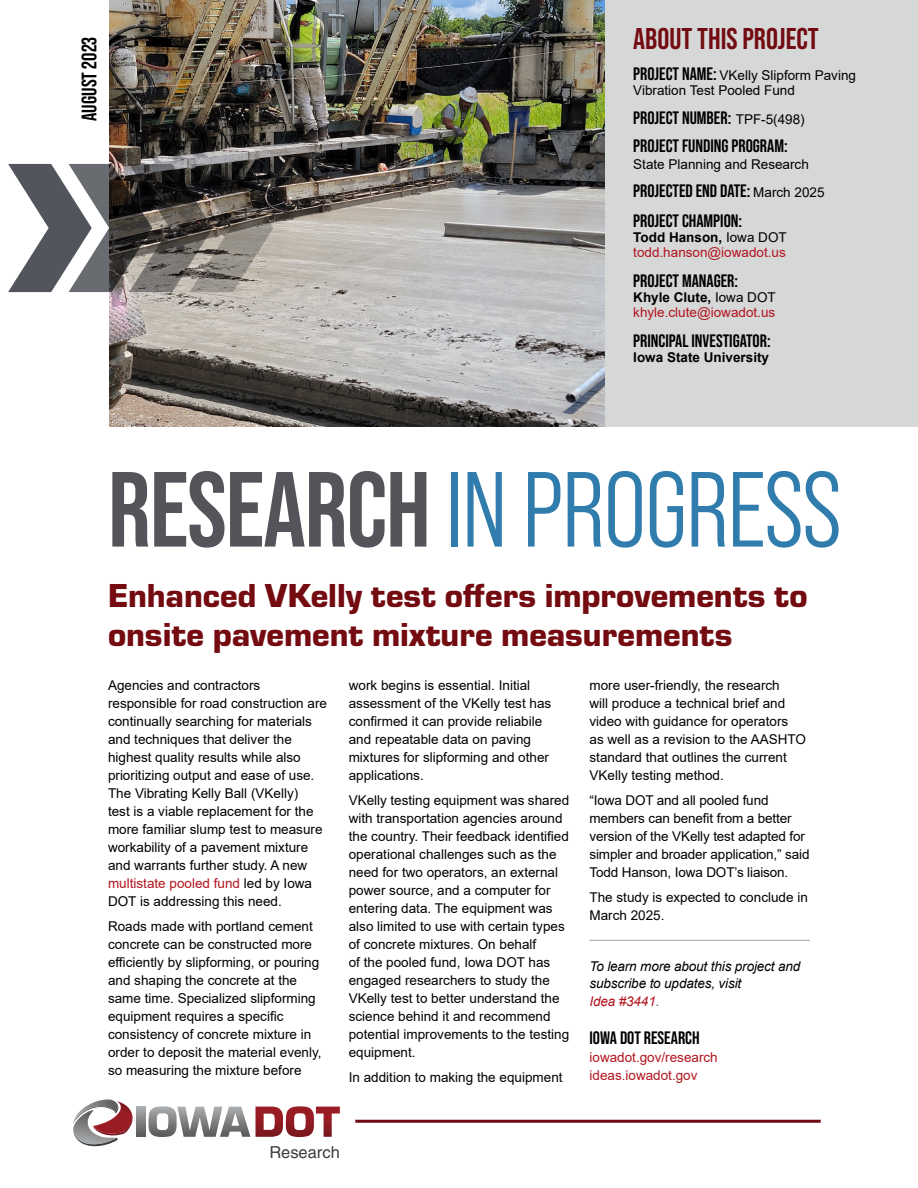
<style>
.page{position:relative;width:918px;height:1188px;background:#fff}
.page>*{position:absolute;margin:0;border:0;box-sizing:border-box;transform-origin:0 0}
.H1_-_Research_Solutions{font:106.5px "Bebas Neue Pro Middle";letter-spacing:-.01em;color:#307cac}
.H2_-_Page_1_headline{font:900 34.5px/39px "Eurostile";color:#730b11}
.H3_-_subhead{font:700 30px "Bebas Neue Pro";color:#730b12}
.about_this_project{font:700 21px "Bebas Neue Pro";color:#000}
.about_this_project-2{font:700 18px "Bebas Neue Pro";color:#000}
.Sidebar_text{font:700 18px "Bebas Neue Pro";color:#000}
.body_copy{font:700 18px "Bebas Neue Pro";color:#000}
.t1{font:16.5px "Helvetica";color:#3d3d3d}
.Completion_date{font:13.5px/18px "Arial";color:#000}
.about_this_project-3{font:13.5px/15px "Arial";color:#b2151f}
.Completion_date-2{font:italic 13.5px/17.7px "Arial";letter-spacing:-.01em;color:#000}
.Project_Name__bold{font:13.5px/15px "Arial";color:#000}
.body_copy-2{font:13.5px/18px "Arial";color:#b2151f}
.Sidebar_text-2{font:13.5px "Arial";color:#000}
.about_this_project-4{font:700 13.5px "Arial";color:#000}
.s1{font-family:"Bebas Neue Pro";font-weight:700;font-size:18px}
.s2{font-family:"Arial";font-weight:400;font-size:13.5px}
.s3{font-weight:700;color:#000}
.s4{color:#000}
.s5{font-family:"Bebas Neue Pro";font-weight:700;color:#54555a}
.s6{color:#b2151f}
.s7{color:#54555a}
</style>
<div class="page">
<img style="left:110px;top:0;width:496px;height:427px">
<div style="left:606px;top:0;width:312px;height:427px;background:#d6d7d7"></div>
<svg style="left:8px;top:164px;width:265px;height:128px;background:#73716f"></svg>
<svg style="left:137px;top:1107px;width:8px;height:30px"></svg>
<svg style="left:148px;top:1106px;width:102px;height:31px"></svg>
<svg style="left:256px;top:1106px;width:84px;height:31px"></svg>
<svg style="left:73px;top:1099px;width:60px;height:47px"></svg>
<hr style="left:355px;top:1120px;width:466px;height:3px;background:#730b12">
<hr style="left:590px;top:940px;width:220px;height:1px;background:#a9abac">
<p class="about_this_project" style="left:77px;top:121px;width:86px;rotate:-90deg">AUGUST 2023</p>
<h3 class="H3_-_subhead" style="left:633px;top:21px;width:187px">ABOUT THIS PROJECT</h3>
<p class="Project_Name__bold" style="left:633px;top:68px;width:224px"><span class="s1">PROJECT NAME:</span> VKelly Slipform Paving<br>Vibration Test Pooled Fund</p>
<p class="Sidebar_text" style="left:633px;top:107px;width:173px">PROJECT NUMBER: <span class="s2">TPF-5(498)</span></p>
<p class="Sidebar_text" style="left:633px;top:136px;width:156px">PROJECT FUNDING PROGRAM:</p>
<p class="Sidebar_text-2" style="left:633px;top:155px;width:177px">State Planning and Research</p>
<p class="about_this_project-2" style="left:633px;top:181px;width:193px">PROJECTED END DATE: <span class="s2">March 2025</span></p>
<p class="about_this_project-2" style="left:633px;top:211px;width:110px">PROJECT CHAMPION:</p>
<p class="about_this_project-3" style="left:633px;top:230px;width:155px"><span class="s3">Todd Hanson,</span> <span class="s4">Iowa DOT </span>todd.hanson@iowadot.us</p>
<p class="about_this_project-2" style="left:633px;top:271px;width:106px">PROJECT MANAGER:</p>
<p class="about_this_project-3" style="left:633px;top:290px;width:144px"><span class="s3">Khyle Clute,</span> <span class="s4">Iowa DOT </span>khyle.clute@iowadot.us</p>
<p class="about_this_project-2" style="left:633px;top:331px;width:139px">PRINCIPAL INVESTIGATOR:</p>
<p class="about_this_project-4" style="left:633px;top:348px;width:137px">Iowa State University</p>
<h1 class="H1_-_Research_Solutions" style="left:108px;top:450px;width:735px"><span class="s5">RESEARCH</span> IN PROGRESS</h1>
<h2 class="H2_-_Page_1_headline" style="left:108px;top:573px;width:701px">Enhanced VKelly test offers improvements to onsite pavement mixture measurements</h2>
<p class="Completion_date" style="left:108px;top:676px;width:221px">Agencies and contractors responsible for road construction are continually searching for materials and techniques that deliver the highest quality results while also prioritizing output and ease of use.<br>The Vibrating Kelly Ball (VKelly)<br>test is a viable replacement for the more familiar slump test to measure workability of a pavement mixture and warrants further study. A new <span class="s6">multistate pooled fund</span> led by Iowa DOT is addressing this need.</p>
<p class="Completion_date" style="left:108px;top:917px;width:215px">Roads made with portland cement concrete can be constructed more efficiently by slipforming, or pouring and shaping the concrete at the same time. Specialized slipforming equipment requires a specific consistency of concrete mixture in order to deposit the material evenly, so measuring the mixture before</p>
<p class="Completion_date" style="left:590px;top:676px;width:218px">more user-friendly, the research<br>will produce a technical brief and video with guidance for operators<br>as well as a revision to the AASHTO standard that outlines the current<br>VKelly testing method.</p>
<p class="Completion_date" style="left:590px;top:791px;width:222px">“Iowa DOT and all pooled fund members can benefit from a better version of the VKelly test adapted for simpler and broader application,” said Todd Hanson, Iowa DOT’s liaison.</p>
<p class="Completion_date" style="left:590px;top:888px;width:220px">The study is expected to conclude in<br>March 2025.</p>
<p class="Completion_date" style="left:349px;top:676px;width:204px">work begins is essential. Initial assessment of the VKelly test has confirmed it can provide reliabile and repeatable data on paving mixtures for slipforming and other applications.</p>
<p class="Completion_date" style="left:349px;top:791px;width:222px">VKelly testing equipment was shared with transportation agencies around the country. Their feedback identified operational challenges such as the need for two operators, an external power source, and a computer for entering data. The equipment was also limited to use with certain types of concrete mixtures. On behalf<br>of the pooled fund, Iowa DOT has engaged researchers to study the VKelly test to better understand the science behind it and recommend potential improvements to the testing equipment.</p>
<p class="Completion_date" style="left:349px;top:1068px;width:215px">In addition to making the equipment</p>
<p class="Completion_date-2" style="left:590px;top:957px;width:212px">To learn more about this project and subscribe to updates, visit<br><span class="s6">Idea #3441</span><span class="s7">.</span></p>
<p class="body_copy" style="left:590px;top:1028px;width:112px">IOWA DOT RESEARCH</p>
<p class="body_copy-2" style="left:590px;top:1048px;width:130px">iowadot.gov/research ideas.iowadot.gov</p>
<p class="t1" style="left:269px;top:1142px;width:72px">Research</p>
</div>
